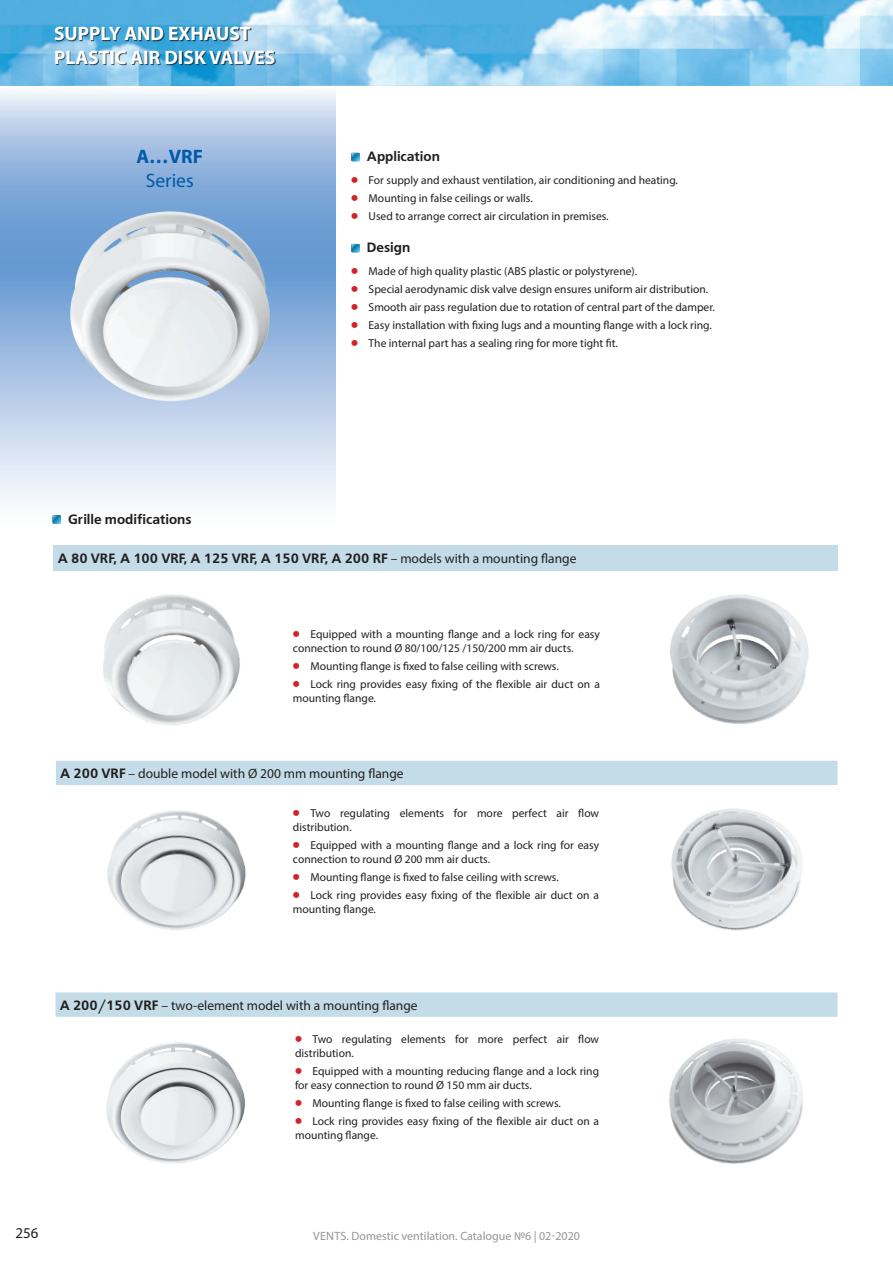
<style>
.page{position:relative;width:893px;height:1263px;background:#fff}
.page>*{position:absolute;margin:0;border:0;box-sizing:border-box;transform-origin:0 0}
.t1{font:700 19.5px/23.4px "Myriad Pro";color:#fff}
.t2{font:19.5px "Myriad Pro";color:#015aaa}
.t3{font:700 19.5px "Myriad Pro";color:#015aaa}
.t4{font:15px "Myriad Pro";color:#231f20}
.t5{font:700 13.5px "Free Set C";color:#231f20}
.t6{font:13.5px "Myriad Pro";color:#231f20}
.t7{font:12px "Myriad Pro";color:#939598}
.t8{font:11.55px/13.8px "Myriad Pro";color:#231f20}
.s1{font-family:"Free Set C";font-weight:700;font-size:17.4px;color:#d1232a}
.s2{font-family:"Myriad Pro";font-weight:400}
.s3{font-family:"Free Set C";font-weight:700}
</style>
<div class="page">
<svg style="left:0;top:85px;width:336px;height:486px"></svg>
<img style="left:0;top:0;width:893px;height:85px">
<img style="left:51px;top:205px;width:238px;height:312px">
<svg style="left:52px;top:515px;width:9px;height:9px"></svg>
<div style="left:54px;top:545px;width:784px;height:26px;background:#c3dce8"></div>
<img style="left:670px;top:594px;width:139px;height:130px">
<img style="left:103px;top:594px;width:137px;height:132px">
<img style="left:669px;top:1039px;width:134px;height:125px">
<img style="left:107px;top:810px;width:139px;height:120px">
<img style="left:106px;top:1042px;width:139px;height:122px">
<div style="left:55px;top:760px;width:783px;height:26px;background:#c3dce8"></div>
<div style="left:54px;top:759px;width:785px;height:27px;border:2px solid #fff"></div>
<div style="left:55px;top:992px;width:783px;height:25px;background:#c3dce8"></div>
<div style="left:54px;top:991px;width:785px;height:27px;border:2px solid #fff"></div>
<img style="left:645px;top:783px;width:179px;height:148px">
<div style="left:56px;top:28px;width:220px;height:37px;background:#231f20;opacity:.75"></div>
<svg style="left:351px;top:153px;width:9px;height:8px"></svg>
<svg style="left:351px;top:244px;width:9px;height:8px"></svg>
<h1 class="t1" style="left:54px;top:21px;width:223px">SUPPLY AND EXHAUST<br>PLASTIC AIR DISK VALVES</h1>
<h1 class="t3" style="left:136px;top:144px;width:68px">A…VRF</h1>
<h1 class="t2" style="left:146px;top:168px;width:50px">Series</h1>
<p class="t5" style="left:367px;top:149px;width:75px">Application</p>
<p class="t8" style="left:351px;top:173px;width:328px"><span class="s1">•</span> For supply and exhaust ventilation, air conditioning and heating.</p>
<p class="t8" style="left:351px;top:191px;width:183px"><span class="s1">•</span> Mounting in false ceilings or walls.</p>
<p class="t8" style="left:351px;top:209px;width:259px"><span class="s1">•</span> Used to arrange correct air circulation in premises.</p>
<p class="t5" style="left:367px;top:240px;width:45px">Design</p>
<p class="t8" style="left:351px;top:264px;width:287px"><span class="s1">•</span> Made of high quality plastic (ABS plastic or polystyrene).</p>
<p class="t8" style="left:351px;top:282px;width:359px"><span class="s1">•</span> Special aerodynamic disk valve design ensures uniform air distribution.</p>
<p class="t8" style="left:351px;top:300px;width:365px"><span class="s1">•</span> Smooth air pass regulation due to rotation of central part of the damper.</p>
<p class="t8" style="left:351px;top:318px;width:362px"><span class="s1">•</span> Easy installation with fixing lugs and a mounting flange with a lock ring.</p>
<p class="t8" style="left:351px;top:336px;width:268px"><span class="s1">•</span> The internal part has a sealing ring for more tight fit.</p>
<p class="t5" style="left:68px;top:511px;width:125px">Grille modifications</p>
<p class="t5" style="left:58px;top:551px;width:520px">A 80 VRF, A 100 VRF, A 125 VRF, A 150 VRF, A 200 RF <span class="s2">– models with a mounting flange</span></p>
<p class="t8" style="left:293px;top:627px;width:308px"><span class="s1">•</span> Equipped with a mounting flange and a lock ring for easy connection to round Ø 80/100/125 /150/200 mm air ducts.</p>
<p class="t8" style="left:293px;top:659px;width:267px"><span class="s1">•</span> Mounting flange is fixed to false ceiling with screws.</p>
<p class="t8" style="left:293px;top:677px;width:308px"><span class="s1">•</span> Lock ring provides easy fixing of the flexible air duct on a mounting flange.</p>
<p class="t6" style="left:60px;top:765px;width:345px"><span class="s3">A 200 VRF</span> – double model with Ø 200 mm mounting flange</p>
<p class="t8" style="left:293px;top:806px;width:308px"><span class="s1">•</span> Two regulating elements for more perfect air flow distribution.</p>
<p class="t8" style="left:293px;top:838px;width:308px"><span class="s1">•</span> Equipped with a mounting flange and a lock ring for easy connection to round Ø 200 mm air ducts.</p>
<p class="t8" style="left:293px;top:870px;width:267px"><span class="s1">•</span> Mounting flange is fixed to false ceiling with screws.</p>
<p class="t8" style="left:293px;top:888px;width:308px"><span class="s1">•</span> Lock ring provides easy fixing of the flexible air duct on a mounting flange.</p>
<p class="t6" style="left:60px;top:997px;width:359px"><span class="s3">A 200/150 VRF</span> – two-element model with a mounting flange</p>
<p class="t8" style="left:295px;top:1032px;width:306px"><span class="s1">•</span> Two regulating elements for more perfect air flow distribution.</p>
<p class="t8" style="left:295px;top:1064px;width:306px"><span class="s1">•</span> Equipped with a mounting reducing flange and a lock ring for easy connection to round Ø 150 mm air ducts.</p>
<p class="t8" style="left:295px;top:1096px;width:267px"><span class="s1">•</span> Mounting flange is fixed to false ceiling with screws.</p>
<p class="t8" style="left:295px;top:1114px;width:306px"><span class="s1">•</span> Lock ring provides easy fixing of the flexible air duct on a mounting flange.</p>
<p class="t4" style="left:15px;top:1224px;width:25px">256</p>
<p class="t7" style="left:313px;top:1229px;width:268px">VENTS. Domestic ventilation. Catalogue №6 | 02-2020</p>
</div>
